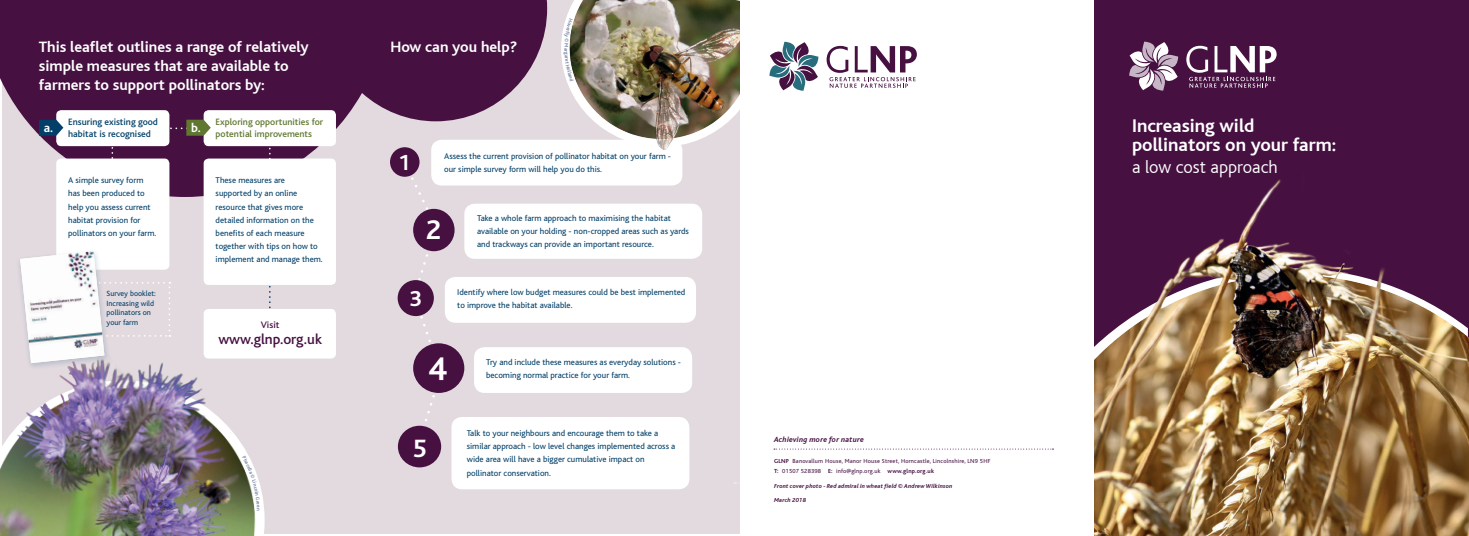
<style>
.page{position:relative;width:1469px;height:536px;background:#fff}
.page>*{position:absolute;margin:0;border:0;box-sizing:border-box;transform-origin:0 0}
.t1{font:700 34.04px "Bliss";color:#fff}
.t2{font:700 28.35px "Bliss";color:#fff}
.t3{font:700 26.25px "Bliss";color:#fff}
.t4{font:700 22.66px "Bliss";color:#fff}
.t5{font:700 19.25px/19.6px "Bliss";color:#fff}
.t6{font:300 18.38px "Bliss";color:#fff}
.t7{font:700 15.75px/18.9px "Bliss";color:#fff}
.t8{font:500 14.88px "Bliss";color:#461041}
.t9{font:700 13.04px "Bliss";color:#fff}
.t10{font:500 9.71px "Bliss";color:#461041}
.t11{font:500 9.62px/11.5px "Bliss";color:#5f772f}
.t12{font:500 9.62px/11.5px "Bliss";color:#024069}
.t13{font:8.75px/13.1px "Bliss";color:#024069}
.t14{font:7.88px/9.6px "Bliss";color:#024069}
.t15{font:italic 700 7.88px "Bliss";letter-spacing:.03em;color:#461041}
.t16{font:6.12px/10.5px "Bliss";letter-spacing:.03em;color:#461041}
.t17{font:italic 700 6.12px "Bliss";letter-spacing:.03em;color:#461041}
.t18{font:700 5.25px "Bliss";color:#7883a1}
.s1{font-weight:700}
</style>
<div class="page">
<div style="left:1094px;top:0;width:374px;height:535px;background:#461041"></div>
<div style="left:2px;top:0;width:737px;height:533px;background:#e2dadf"></div>
<svg style="left:0;top:0;width:547px;height:197px;fill:#461041"></svg>
<div style="left:464px;top:204px;width:238px;height:55px;background:#fff;border-radius:10px"></div>
<div style="left:451px;top:417px;width:238px;height:72px;background:#fff;border-radius:10px"></div>
<div style="left:445px;top:277px;width:251px;height:46px;background:#fff;border-radius:10px"></div>
<div style="left:431px;top:140px;width:251px;height:45px;background:#fff;border-radius:10px"></div>
<div style="left:474px;top:347px;width:218px;height:46px;background:#fff;border-radius:10px"></div>
<svg style="left:269px;top:286px;width:2px;height:23px"></svg>
<svg style="left:405px;top:162px;width:30px;height:60px"></svg>
<svg style="left:417px;top:382px;width:22px;height:55px"></svg>
<svg style="left:413px;top:235px;width:26px;height:128px"></svg>
<svg style="left:769px;top:42px;width:49px;height:49px"></svg>
<svg style="left:826px;top:46px;width:90px;height:42px"></svg>
<svg style="left:1133px;top:42px;width:36px;height:11px"></svg>
<svg style="left:1187px;top:46px;width:89px;height:7px"></svg>
<svg style="left:774px;top:448px;width:242px;height:1px"></svg>
<div style="left:56px;top:158px;width:113px;height:112px;background:#fff;border-radius:5px"></div>
<div style="left:204px;top:158px;width:132px;height:127px;background:#fff;border-radius:5px"></div>
<div style="left:56px;top:110px;width:113px;height:36px;background:#fff;border-radius:5px"></div>
<svg style="left:39px;top:120px;width:24px;height:16px"></svg>
<div style="left:204px;top:110px;width:132px;height:36px;background:#fff;border-radius:5px"></div>
<svg style="left:111px;top:120px;width:160px;height:49px"></svg>
<div style="left:204px;top:309px;width:132px;height:49px;background:#fff;border-radius:5px"></div>
<div style="left:390px;top:147px;width:29px;height:30px;background:#461041;border-radius:50%"></div>
<div style="left:413px;top:209px;width:41px;height:42px;background:#461041;border-radius:50%"></div>
<div style="left:397px;top:280px;width:37px;height:36px;background:#461041;border-radius:50%"></div>
<div style="left:413px;top:343px;width:51px;height:50px;background:#461041;border-radius:50%"></div>
<div style="left:398px;top:426px;width:43px;height:41px;background:#461041;border-radius:50%"></div>
<img style="left:1094px;top:53px;width:374px;height:483px">
<div style="left:16px;top:249px;width:94px;height:122px;background:#024069;opacity:.2"></div>
<svg style="left:104px;top:251px;width:66px;height:92px"></svg>
<img style="left:20px;top:251px;width:84px;height:92px">
<img style="left:0;top:343px;width:263px;height:193px">
<img style="left:561px;top:0;width:178px;height:147px">
<svg style="left:242px;top:456px;width:18px;height:54px"></svg>
<h3 class="t7" style="left:39px;top:38px;width:271px">This leaflet outlines a range of relatively</h3>
<h3 class="t7" style="left:390px;top:38px;width:128px">How can you help?</h3>
<h3 class="t7" style="left:39px;top:57px;width:251px">simple measures that are available to farmers to support pollinators by:</h3>
<p class="t18" style="left:569px;top:48px;width:4px;rotate:90deg">a</p>
<h3 class="t9" style="left:44px;top:121px;width:11px">a.</h3>
<p class="t12" style="left:68px;top:116px;width:91px">Ensuring existing good habitat is recognised</p>
<p class="t13" style="left:68px;top:174px;width:90px">A simple survey form has been produced to help you assess current habitat provision for pollinators on your farm.</p>
<p class="t14" style="left:107px;top:289px;width:51px">Survey booklet:<br>Increasing wild pollinators on your farm</p>
<h3 class="t9" style="left:191px;top:121px;width:11px">b.</h3>
<p class="t11" style="left:216px;top:116px;width:109px">Exploring opportunities for potential improvements</p>
<p class="t13" style="left:216px;top:174px;width:109px">These measures are supported by an online resource that gives more detailed information on the benefits of each measure together with tips on how to implement and manage them.</p>
<p class="t10" style="left:261px;top:319px;width:20px">Visit</p>
<h3 class="t8" style="left:218px;top:331px;width:105px">www.glnp.org.uk</h3>
<h3 class="t4" style="left:398px;top:150px;width:14px">1</h3>
<p class="t13" style="left:444px;top:149px;width:228px">Assess the current provision of pollinator habitat on your farm - our simple survey form will help you do this.</p>
<h2 class="t2" style="left:426px;top:215px;width:17px">2</h2>
<p class="t13" style="left:477px;top:211px;width:213px">Take a whole farm approach to maximising the habitat available on your holding - non-cropped areas such as yards and trackways can provide an important resource.</p>
<h3 class="t4" style="left:409px;top:286px;width:14px">3</h3>
<p class="t13" style="left:457px;top:286px;width:230px">Identify where low budget measures could be best implemented to improve the habitat available.</p>
<h1 class="t1" style="left:428px;top:351px;width:20px">4</h1>
<p class="t13" style="left:486px;top:355px;width:196px">Try and include these measures as everyday solutions - becoming normal practice for your farm.</p>
<h3 class="t3" style="left:412px;top:434px;width:16px">5</h3>
<p class="t13" style="left:467px;top:427px;width:210px">Talk to your neighbours and encourage them to take a similar approach - low level changes implemented across a wide area will have a bigger cumulative impact on pollinator conservation.</p>
<p class="t15" style="left:774px;top:435px;width:91px">Achieving more for nature</p>
<p class="t16" style="left:774px;top:455px;width:218px"><span class="s1">GLNP</span> Banovallum House, Manor House Street, Horncastle, Lincolnshire, LN9 5HF<br><span class="s1">T:</span> 01507 528398 <span class="s1">E:</span> info@glnp.org.uk <span class="s1">www.glnp.org.uk</span></p>
<p class="t17" style="left:774px;top:482px;width:180px">Front cover photo - Red admiral in wheat field © Andrew Wilkinson</p>
<p class="t17" style="left:774px;top:497px;width:33px">March 2018</p>
<h3 class="t5" style="left:1132px;top:116px;width:206px">Increasing wild pollinators on your farm:</h3>
<h3 class="t6" style="left:1132px;top:158px;width:147px">a low cost approach</h3>
</div>
